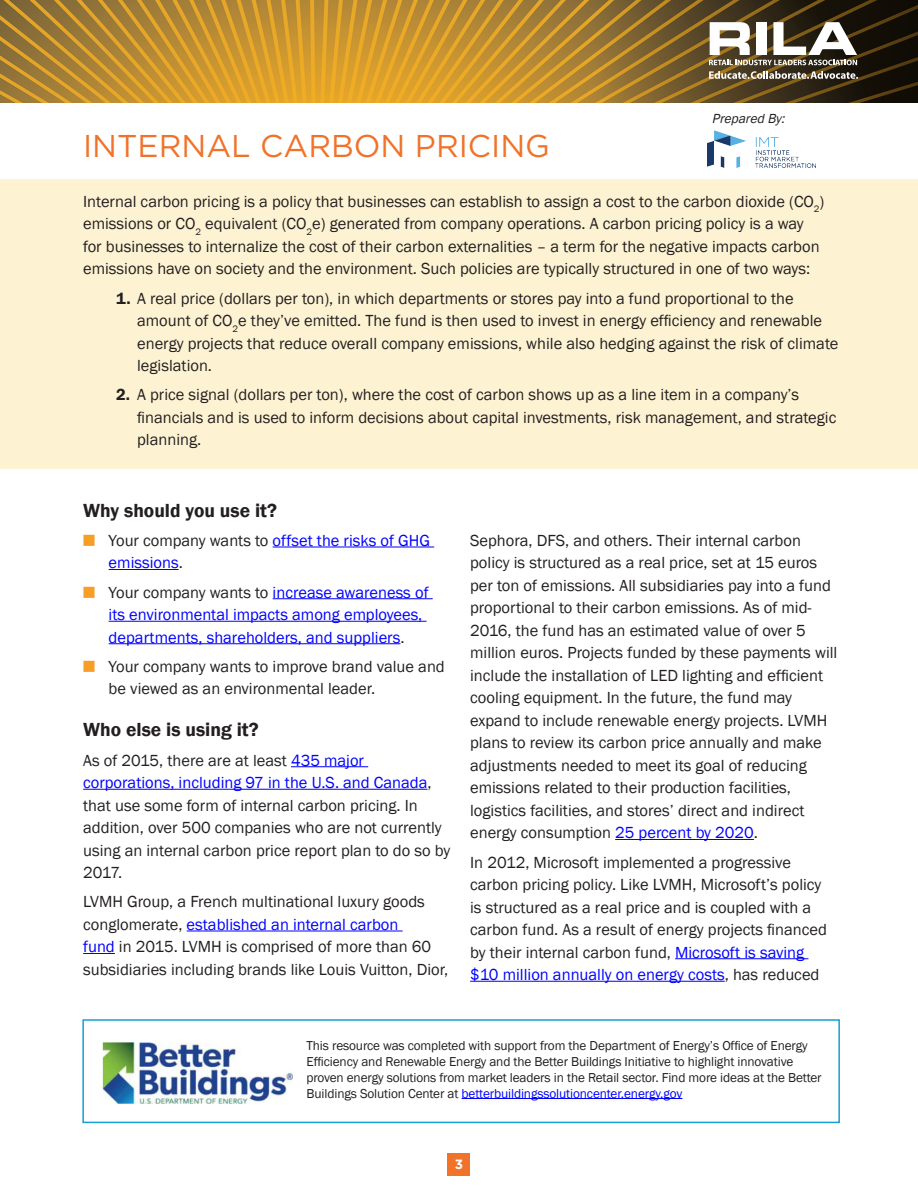
<style>
.page{position:relative;width:918px;height:1188px;background:#fff}
.page>*{position:absolute;margin:0;border:0;box-sizing:border-box;transform-origin:0 0}
.t1{font:31.5px "Gotham";color:#f17229}
.t2{font:600 19.5px "Franklin Gothic";color:#231f20}
.t3{font:16.5px/22.5px "Franklin Gothic";color:#231f20}
.t4{font:16.5px/22.5px "Franklin Gothic";color:#00f}
.t5{font:italic 13.5px "Franklin Gothic";color:#231f20}
.t6{font:700 13.5px "Gotham";color:#fff}
.t7{font:13.35px/15.9px "Franklin Gothic";letter-spacing:-.01em;color:#231f20}
.s1{font-weight:600}
.s2{color:#f69e25}
.s3{color:#231f20}
.s4{color:#00f}
</style>
<div class="page">
<img style="left:0;top:0;width:553px;height:102px">
<svg style="left:553px;top:0;width:365px;height:102px;background:#644c20"></svg>
<div style="left:448px;top:1153px;width:22px;height:22px;background:#f17229"></div>
<svg style="left:709px;top:71px;width:149px;height:8px"></svg>
<svg style="left:709px;top:22px;width:148px;height:43px"></svg>
<div style="left:0;top:179px;width:918px;height:290px;background:#fdf3d3"></div>
<hr style="left:273px;top:547px;width:161px;height:1px;background:#00f">
<hr style="left:109px;top:569px;width:70px;height:1px;background:#00f">
<hr style="left:273px;top:598px;width:160px;height:1px;background:#00f">
<hr style="left:109px;top:621px;width:318px;height:1px;background:#00f">
<hr style="left:109px;top:643px;width:291px;height:1px;background:#00f">
<hr style="left:291px;top:766px;width:77px;height:1px;background:#00f">
<hr style="left:83px;top:789px;width:345px;height:1px;background:#00f">
<hr style="left:187px;top:931px;width:216px;height:1px;background:#00f">
<hr style="left:83px;top:953px;width:32px;height:1px;background:#00f">
<hr style="left:615px;top:839px;width:139px;height:1px;background:#00f">
<hr style="left:675px;top:958px;width:133px;height:1px;background:#00f">
<hr style="left:470px;top:981px;width:255px;height:1px;background:#00f">
<img style="left:708px;top:130px;width:107px;height:38px">
<div style="left:82px;top:1019px;width:758px;height:104px;border:2px solid #159fd5"></div>
<img style="left:102px;top:1042px;width:191px;height:62px">
<hr style="left:462px;top:1098px;width:220px;height:1px;background:#00f">
<p class="t5" style="left:712px;top:110px;width:78px">Prepared By:</p>
<p class="t1" style="left:83px;top:126px;width:468px">INTERNAL CARBON PRICING</p>
<p class="t3" style="left:83px;top:190px;width:743px">Internal carbon pricing is a policy that businesses can establish to assign a cost to the carbon dioxide (CO<sub>2</sub>) emissions or CO<sub>2</sub> equivalent (CO<sub>2</sub>e) generated from company operations. A carbon pricing policy is a way for businesses to internalize the cost of their carbon externalities – a term for the negative impacts carbon emissions have on society and the environment. Such policies are typically structured in one of two ways:</p>
<p class="t3" style="left:137px;top:287px;width:703px;text-indent:-21px"><span class="s1">1.</span> A real price (dollars per ton), in which departments or stores pay into a fund proportional to the amount of CO<sub>2</sub>e they’ve emitted. The fund is then used to invest in energy efficiency and renewable energy projects that reduce overall company emissions, while also hedging against the risk of climate legislation.</p>
<p class="t3" style="left:137px;top:384px;width:701px;text-indent:-21px"><span class="s1">2.</span> A price signal (dollars per ton), where the cost of carbon shows up as a line item in a company’s financials and is used to inform decisions about capital investments, risk management, and strategic planning.</p>
<p class="t2" style="left:83px;top:498px;width:195px">Why should you use it?</p>
<p class="t4" style="left:109px;top:529px;width:323px;text-indent:-26px"><span class="s2">■</span> <span class="s3">Your company wants to</span> offset the risks of GHG emissions<span class="s3">.</span></p>
<p class="t4" style="left:109px;top:581px;width:321px;text-indent:-26px"><span class="s2">■</span> <span class="s3">Your company wants to</span> increase awareness of its environmental impacts among employees, departments, shareholders, and suppliers<span class="s3">.</span></p>
<p class="t3" style="left:109px;top:655px;width:338px;text-indent:-26px"><span class="s2">■</span> Your company wants to improve brand value and be viewed as an environmental leader.</p>
<p class="t2" style="left:83px;top:718px;width:177px">Who else is using it?</p>
<p class="t3" style="left:83px;top:749px;width:369px">As of 2015, there are at least <span class="s4">435 major corporations, including 97 in the U.S. and Canada</span>, that use some form of internal carbon pricing. In addition, over 500 companies who are not currently using an internal carbon price report plan to do so by 2017.</p>
<p class="t3" style="left:83px;top:891px;width:367px">LVMH Group, a French multinational luxury goods conglomerate, <span class="s4">established an internal carbon<br>fund</span> in 2015. LVMH is comprised of more than 60 subsidiaries including brands like Louis Vuitton, Dior,</p>
<p class="t3" style="left:470px;top:529px;width:369px">Sephora, DFS, and others. Their internal carbon policy is structured as a real price, set at 15 euros per ton of emissions. All subsidiaries pay into a fund proportional to their carbon emissions. As of mid-2016, the fund has an estimated value of over 5 million euros. Projects funded by these payments will include the installation of LED lighting and efficient cooling equipment. In the future, the fund may expand to include renewable energy projects. LVMH plans to review its carbon price annually and make adjustments needed to meet its goal of reducing emissions related to their production facilities, logistics facilities, and stores’ direct and indirect energy consumption <span class="s4">25 percent by 2020</span>.</p>
<p class="t3" style="left:470px;top:851px;width:358px">In 2012, Microsoft implemented a progressive carbon pricing policy. Like LVMH, Microsoft’s policy is structured as a real price and is coupled with a carbon fund. As a result of energy projects financed by their internal carbon fund, <span class="s4">Microsoft is saving $10 million annually on energy costs</span>, has reduced</p>
<p class="t7" style="left:307px;top:1038px;width:517px">This resource was completed with support from the Department of Energy’s Office of Energy Efficiency and Renewable Energy and the Better Buildings Initiative to highlight innovative proven energy solutions from market leaders in the Retail sector. Find more ideas at the Better Buildings Solution Center at <span class="s4">betterbuildingssolutioncenter.energy.gov</span></p>
<p class="t6" style="left:455px;top:1156px;width:10px">3</p>
</div>
